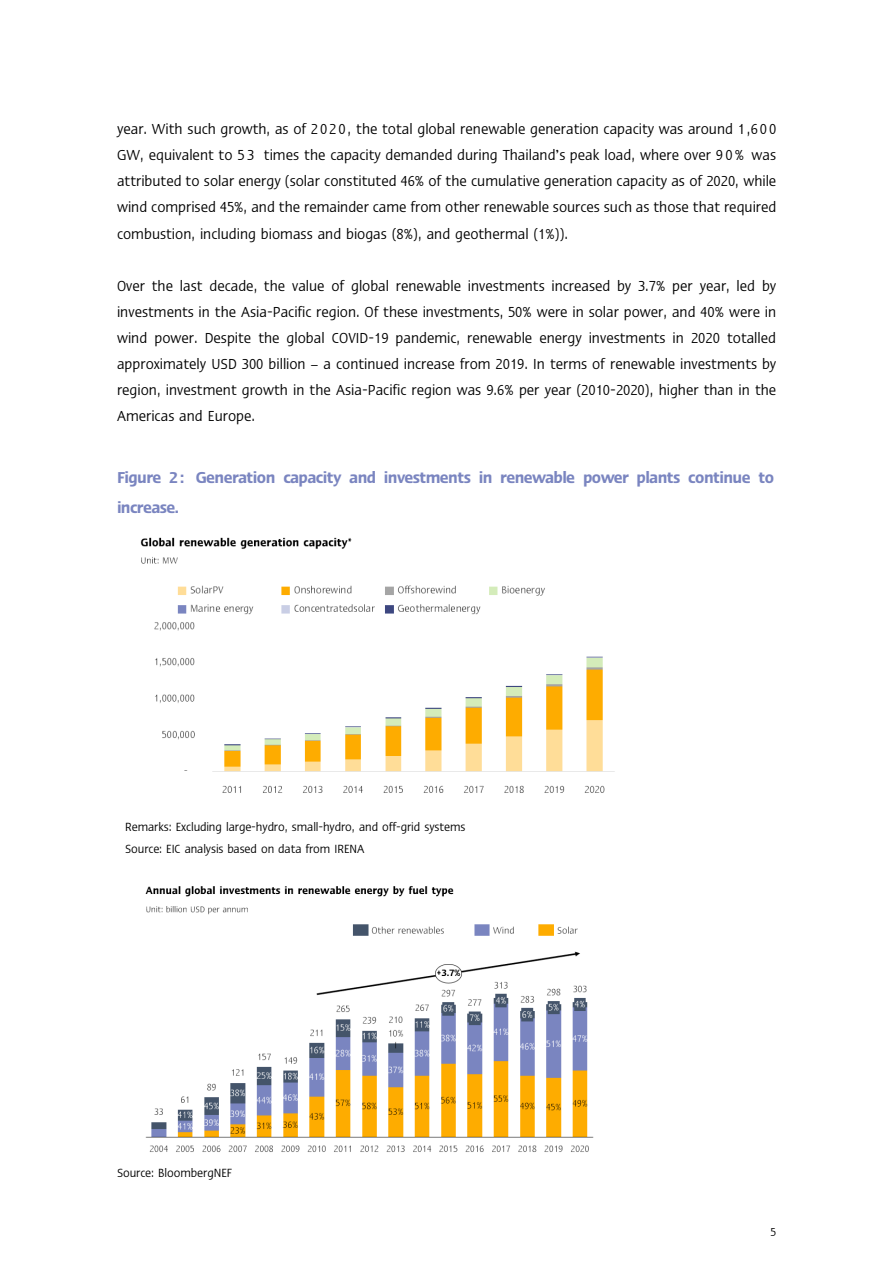
<style>
.page{position:relative;width:893px;height:1263px;background:#fff}
.page>*{position:absolute;margin:0;border:0;box-sizing:border-box;transform-origin:0 0}
.t1{font:24px/29.8px "SCB Kittithada Ergo Demi Bold 75 P";letter-spacing:-.025em;color:#7a85c0}
.t2{font:21px/26.1px "SCB PS Lx Text Ergo";color:#000;text-align:justify}
.t3{font:18px/22.4px "SCB Kittithada Ergo Regular 55 P";letter-spacing:-.005em;color:#000}
.t4{font:16.5px "SCB PS Lx Text Ergo";color:#000}
</style>
<div class="page">
<img style="left:140px;top:537px;width:475px;height:256px">
<img style="left:145px;top:886px;width:449px;height:266px">
<p class="t2" style="left:117px;top:117px;width:661px">year. With such growth, as of 2020, the total global renewable generation capacity was around 1,600<br>GW, equivalent to 53 times the capacity demanded during Thailand’s peak load, where over 90% was attributed to solar energy (solar constituted 46% of the cumulative generation capacity as of 2020, while wind comprised 45%, and the remainder came from other renewable sources such as those that required combustion, including biomass and biogas (8%), and geothermal (1%)).</p>
<p class="t2" style="left:117px;top:273px;width:661px">Over the last decade, the value of global renewable investments increased by 3.7% per year, led by investments in the Asia-Pacific region. Of these investments, 50% were in solar power, and 40% were in wind power. Despite the global COVID-19 pandemic, renewable energy investments in 2020 totalled approximately USD 300 billion – a continued increase from 2019. In terms of renewable investments by region, investment growth in the Asia-Pacific region was 9.6% per year (2010-2020), higher than in the Americas and Europe.</p>
<p class="t1" style="left:117px;top:462px;width:658px">Figure 2: Generation capacity and investments in renewable power plants continue to increase.</p>
<p class="t3" style="left:125px;top:815px;width:342px">Remarks: Excluding large-hydro, small-hydro, and off-grid systems<br>Source: EIC analysis based on data from IRENA</p>
<p class="t3" style="left:117px;top:1161px;width:117px">Source: BloombergNEF</p>
<p class="t4" style="left:770px;top:1223px;width:7px">5</p>
</div>
